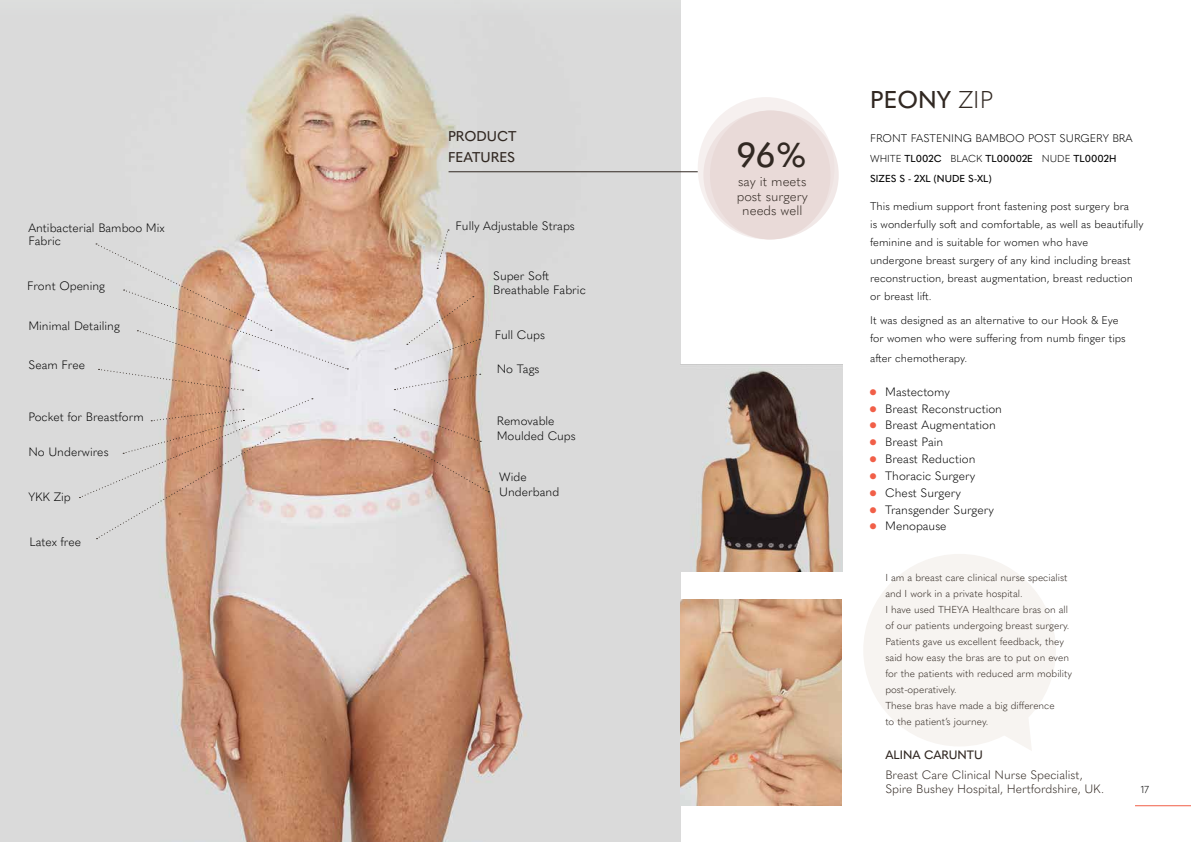
<style>
.page{position:relative;width:1191px;height:842px;background:#fff}
.page>*{position:absolute;margin:0;border:0;box-sizing:border-box;transform-origin:0 0}
.t1{font:500 34.2px "Quasimoda";color:#312822}
.t2{font:500 24px "Quasimoda";color:#312822}
.t3{font:500 14px/20.7px "Quasimoda";color:#312822}
.t4{font:300 13.1px/14.5px "Quasimoda";color:#312822;text-align:center}
.t5{font:300 12px/14.4px "Quasimoda";color:#000}
.t6{font:300 12px/14px "Quasimoda";color:#312822}
.t7{font:500 12px "Quasimoda";color:#312822}
.t8{font:300 11px/18px "Quasimoda";color:#000}
.t9{font:300 10px/16px "Quasimoda";color:#312822}
.t10{font:500 10px/20px "Quasimoda";color:#000}
.t11{font:300 10px "Quasimoda";color:#000}
.s1{font-weight:300}
</style>
<div class="page">
<div style="left:697px;top:97px;width:137px;height:142px;background:#f6f0ef;border-radius:50%"></div>
<div style="left:703px;top:111px;width:135px;height:128px;background:#eee2e1;border-radius:50%"></div>
<div style="left:710px;top:111px;width:120px;height:128px;background:#e9dad8;border-radius:50%"></div>
<hr style="left:1135px;top:805px;width:56px;height:1px;background:#f15f48">
<svg style="left:863px;top:554px;width:192px;height:197px"></svg>
<img style="left:0;top:0;width:680px;height:842px">
<hr style="left:448px;top:171px;width:249px;height:1px;background:#312822">
<svg style="left:437px;top:230px;width:12px;height:39px"></svg>
<svg style="left:394px;top:296px;width:87px;height:94px;background:#d3baac"></svg>
<svg style="left:394px;top:409px;width:95px;height:83px;background:#c9a38f"></svg>
<svg style="left:96px;top:243px;width:252px;height:148px;background:#d9c4b8"></svg>
<svg style="left:79px;top:398px;width:234px;height:141px;background:#d6c2b8"></svg>
<img style="left:680px;top:599px;width:162px;height:207px">
<img style="left:680px;top:364px;width:162px;height:207px">
<p class="t5" style="left:28px;top:221px;width:138px;line-height:13px">Antibacterial Bamboo Mix<br>Fabric</p>
<p class="t5" style="left:27px;top:278px;width:80px">Front Opening</p>
<p class="t5" style="left:28px;top:317px;width:93px">Minimal Detailing</p>
<p class="t5" style="left:28px;top:356px;width:58px">Seam Free</p>
<p class="t5" style="left:28px;top:409px;width:117px">Pocket for Breastform</p>
<p class="t5" style="left:28px;top:444px;width:82px">No Underwires</p>
<p class="t5" style="left:28px;top:488px;width:44px">YKK Zip</p>
<p class="t5" style="left:29px;top:533px;width:53px">Latex free</p>
<p class="t3" style="left:448px;top:125px;width:70px">PRODUCT<br>FEATURES</p>
<p class="t5" style="left:455px;top:218px;width:121px">Fully Adjustable Straps</p>
<p class="t5" style="left:493px;top:267px;width:94px">Super Soft<br>Breathable Fabric</p>
<p class="t5" style="left:495px;top:326px;width:52px">Full Cups</p>
<p class="t5" style="left:497px;top:361px;width:44px">No Tags</p>
<p class="t5" style="left:497px;top:413px;width:81px">Removable<br>Moulded Cups</p>
<p class="t5" style="left:499px;top:469px;width:62px">Wide<br>Underband</p>
<h1 class="t1" style="left:736px;top:129px;width:72px">96%</h1>
<p class="t4" style="left:737px;top:173px;width:73px">say it meets post surgery needs well</p>
<h2 class="t2" style="left:870px;top:81px;width:124px">PEONY <span class="s1">ZIP</span></h2>
<p class="t8" style="left:870px;top:128px;width:264px">FRONT FASTENING BAMBOO POST SURGERY BRA</p>
<p class="t10" style="left:870px;top:148px;width:248px"><span class="s1">WHITE</span> TL002C <span class="s1">BLACK</span> TL00002E <span class="s1">NUDE</span> TL0002H<br>SIZES S - 2XL (NUDE S-XL)</p>
<p class="t8" style="left:870px;top:197px;width:275px">This medium support front fastening post surgery bra<br>is wonderfully soft and comfortable, as well as beautifully feminine and is suitable for women who have<br>undergone breast surgery of any kind including breast reconstruction, breast augmentation, breast reduction or breast lift.</p>
<p class="t8" style="left:870px;top:310px;width:257px">It was designed as an alternative to our Hook &amp; Eye for women who were suffering from numb finger tips</p>
<p class="t8" style="left:870px;top:348px;width:98px">after chemotherapy.</p>
<p class="t5" style="left:870px;top:384px;width:81px"><sup>■</sup> Mastectomy</p>
<p class="t5" style="left:870px;top:400px;width:133px"><sup>■</sup> Breast Reconstruction</p>
<p class="t5" style="left:870px;top:417px;width:127px"><sup>■</sup> Breast Augmentation</p>
<p class="t5" style="left:870px;top:434px;width:75px"><sup>■</sup> Breast Pain</p>
<p class="t5" style="left:870px;top:451px;width:107px"><sup>■</sup> Breast Reduction</p>
<p class="t5" style="left:870px;top:468px;width:107px"><sup>■</sup> Thoracic Surgery</p>
<p class="t5" style="left:870px;top:485px;width:92px"><sup>■</sup> Chest Surgery</p>
<p class="t5" style="left:870px;top:501px;width:125px"><sup>■</sup> Transgender Surgery</p>
<p class="t5" style="left:870px;top:518px;width:78px"><sup>■</sup> Menopause</p>
<p class="t9" style="left:885px;top:569px;width:188px">I am a breast care clinical nurse specialist and I work in a private hospital.<br>I have used THEYA Healthcare bras on all of our patients undergoing breast surgery.<br>Patients gave us excellent feedback, they said how easy the bras are to put on even for the patients with reduced arm mobility post-operatively.<br>These bras have made a big difference<br>to the patient’s journey.</p>
<p class="t7" style="left:885px;top:746px;width:99px">ALINA CARUNTU</p>
<p class="t6" style="left:885px;top:767px;width:220px">Breast Care Clinical Nurse Specialist,<br>Spire Bushey Hospital, Hertfordshire, UK.</p>
<p class="t11" style="left:1140px;top:782px;width:10px">17</p>
</div>
